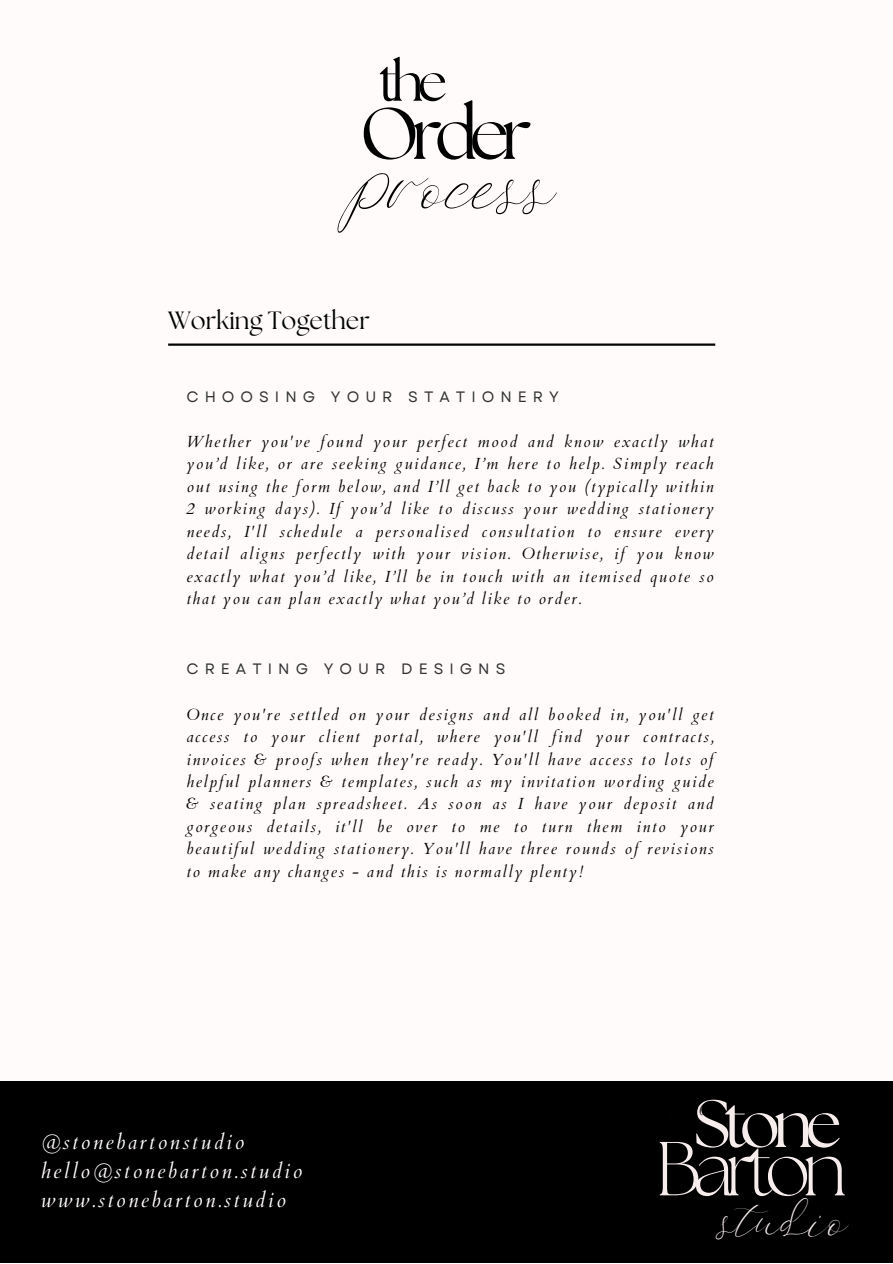
<style>
.page{position:relative;width:893px;height:1264px;background:#fff}
.page>*{position:absolute;margin:0;border:0;box-sizing:border-box;transform-origin:0 0}
.t1{font:300 76.2px "The Seasons";letter-spacing:-.1em;color:#f8eded}
.t2{font:72.6px "The Seasons";letter-spacing:-.1em;color:#000}
.t3{font:66.75px "The Seasons";letter-spacing:-.1em;color:#f8eded}
.t4{font:57.6px "Kelmi";color:#000}
.t5{font:54.45px "The Seasons";color:#000}
.t6{font:38.85px "Kelmi";color:#f8eded}
.t7{font:24.9px "The Seasons";color:#020402}
.t8{font:italic 21px "Cardo";letter-spacing:.12em;color:#fffbfb}
.t9{font:italic 16.05px/22.5px "Cardo";letter-spacing:.1em;color:#020402;text-align:justify}
.t10{font:15px "Garet";letter-spacing:.4em;color:#333}
</style>
<div class="page">
<div style="left:0;top:0;width:892px;height:1262px;background:#fffbfb"></div>
<div style="left:0;top:1081px;width:892px;height:181px;background:#000"></div>
<hr style="left:168px;top:343px;width:547px;height:3px;background:#020402">
<p class="t5" style="left:378px;top:57px;width:70px">the</p>
<p class="t2" style="left:360px;top:101px;width:173px">Order</p>
<p class="t4" style="left:337px;top:155px;width:220px">Process</p>
<p class="t7" style="left:168px;top:309px;width:203px">Working Together</p>
<p class="t10" style="left:186px;top:385px;width:374px">CHOOSING YOUR STATIONERY</p>
<p class="t9" style="left:186px;top:430px;width:528px">Whether you've found your perfect mood and know exactly what you’d like, or are seeking guidance, I’m here to help. Simply reach out using the form below, and I’ll get back to you (typically within 2 working days). If you’d like to discuss your wedding stationery needs, I'll schedule a personalised consultation to ensure every detail aligns perfectly with your vision. Otherwise, if you know exactly what you’d like, I’ll be in touch with an itemised quote so that you can plan exactly what you’d like to order.</p>
<p class="t10" style="left:186px;top:658px;width:320px">CREATING YOUR DESIGNS</p>
<p class="t9" style="left:186px;top:703px;width:528px">Once you're settled on your designs and all booked in, you'll get access to your client portal, where you'll find your contracts, invoices &amp; proofs when they're ready. You'll have access to lots of helpful planners &amp; templates, such as my invitation wording guide &amp; seating plan spreadsheet. As soon as I have your deposit and gorgeous details, it'll be over to me to turn them into your beautiful wedding stationery. You'll have three rounds of revisions to make any changes - and this is normally plenty!</p>
<p class="t8" style="left:41px;top:1127px;width:205px">@stonebartonstudio</p>
<p class="t8" style="left:41px;top:1156px;width:263px">hello@stonebarton.studio</p>
<p class="t8" style="left:41px;top:1186px;width:247px">www.stonebarton.studio</p>
<p class="t3" style="left:693px;top:1093px;width:149px">Stone</p>
<p class="t1" style="left:655px;top:1134px;width:193px">Barton</p>
<p class="t6" style="left:720px;top:1199px;width:128px">studio</p>
</div>
